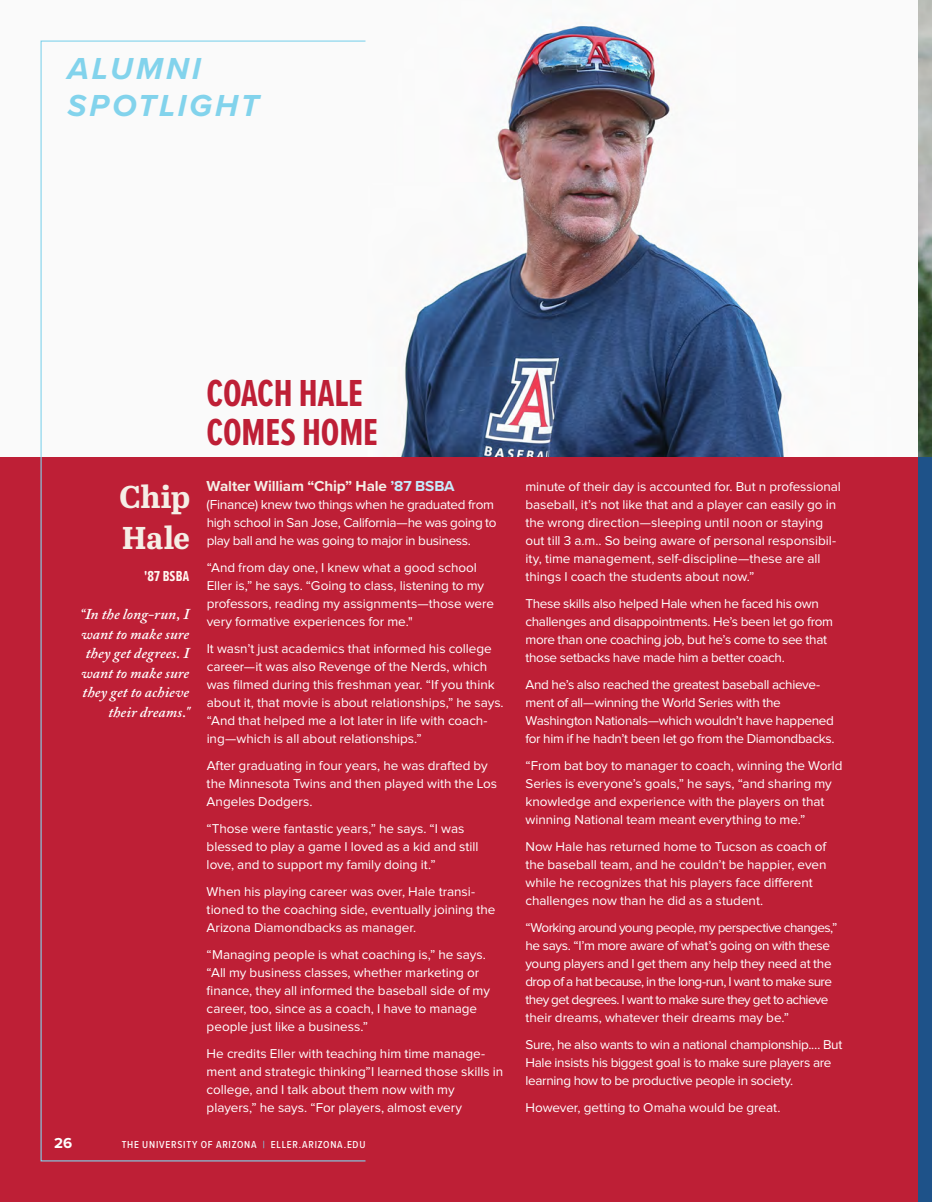
<style>
.page{position:relative;width:932px;height:1202px;background:#fff}
.page>*{position:absolute;margin:0;border:0;box-sizing:border-box;transform-origin:0 0}
.t1{font:700 39px/39px "Proxima Nova Ex Cn";letter-spacing:-.005em;color:#be1f36}
.t2{font:italic 700 31.5px/37.5px "Proxima Nova";letter-spacing:.095em;color:#82d3ec}
.t3{font:700 31.5px/41.2px "Abril Text";letter-spacing:-.005em;color:#f5eee6}
.t4{font:italic 600 15px/19.5px "Adobe Caslon Pro";letter-spacing:.005em;color:#fff;text-align:right}
.t5{font:700 15px "Proxima Nova";letter-spacing:-.015em;color:#f5eee6}
.t6{font:700 15px "Proxima Nova Ex Cn";letter-spacing:.015em;color:#fff6ef}
.t7{font:700 15px "Proxima Nova";color:#fff}
.t8{font:13.2px/18px "Proxima Nova";letter-spacing:-.005em;color:#fff}
.t9{font:13.2px/18px "Proxima Nova";letter-spacing:-.025em;color:#fff}
.t10{font:13.2px/18px "Proxima Nova";letter-spacing:-.035em;color:#fff}
.t11{font:500 10.5px "Proxima Nova Cond";letter-spacing:.07em;color:#fff}
.s1{color:#c7eafb}
.s2{font-size:13.5px}
.s3{color:#82d3ec}
</style>
<div class="page">
<div style="left:0;top:0;width:918px;height:1202px;background:#be1f36"></div>
<div style="left:918px;top:0;width:14px;height:1202px;background:#1e5289"></div>
<img style="left:0;top:0;width:932px;height:456px">
<h2 class="t2" style="left:68px;top:49px;width:193px">ALUMNI<br>SPOTLIGHT</h2>
<h2 class="t3" style="left:119px;top:474px;width:73px">Chip<br>Hale</h2>
<p class="t6" style="left:144px;top:565px;width:46px">'87 BSBA</p>
<p class="t4" style="left:80px;top:604px;width:111px">“In the long-run, I want to make sure they get degrees. I want to make sure they get to achieve their dreams."</p>
<h1 class="t1" style="left:207px;top:373px;width:173px">COACH HALE<br>COMES HOME</h1>
<p class="t5" style="left:207px;top:474px;width:249px">Walter William “Chip” Hale <span class="s1">’87 BSBA</span></p>
<p class="t9" style="left:207px;top:496px;width:291px"><span class="s2">(Finance) knew</span> two things when he graduated from high school in San Jose, California—he was going to play ball and he was going to major in business.</p>
<p class="t8" style="left:207px;top:559px;width:289px">“And from day one, I knew what a good school Eller is,” he says. “Going to class, listening to my professors, reading my assignments—those were very formative experiences for me."</p>
<p class="t8" style="left:207px;top:640px;width:298px">It wasn’t just academics that informed his college career—it was also Revenge of the Nerds, which was filmed during this freshman year. “If you think about it, that movie is about relationships,” he says. “And that helped me a lot later in life with coach&shy;ing—which is all about relationships.”</p>
<p class="t8" style="left:207px;top:757px;width:292px">After graduating in four years, he was drafted by the Minnesota Twins and then played with the Los<br>Angeles Dodgers.</p>
<p class="t8" style="left:207px;top:820px;width:273px">“Those were fantastic years,” he says. “I was blessed to play a game I loved as a kid and still love, and to support my family doing it.”</p>
<p class="t8" style="left:207px;top:883px;width:290px">When his playing career was over, Hale transi&shy;tioned to the coaching side, eventually joining the<br>Arizona Diamondbacks as manager.</p>
<p class="t8" style="left:207px;top:946px;width:285px">“Managing people is what coaching is,” he says. “All my business classes, whether marketing or finance, they all informed the baseball side of my career, too, since as a coach, I have to manage people just like a business.”</p>
<p class="t8" style="left:207px;top:1045px;width:298px">He credits Eller with teaching him time manage&shy;ment and strategic thinking”I learned those skills in college, and I talk about them now with my players,” he says. “For players, almost every</p>
<p class="t7" style="left:54px;top:1131px;width:20px">26</p>
<p class="t11" style="left:122px;top:1136px;width:245px">THE UNIVERSITY OF ARIZONA <span class="s3">|</span> ELLER.ARIZONA.EDU</p>
<p class="t8" style="left:525px;top:478px;width:317px">minute of their day is accounted for. But n professional baseball, it’s not like that and a player can easily go in the wrong direction—sleeping until noon or staying out till 3 a.m.. So being aware of personal responsibil&shy;ity, time management, self-discipline—these are all things I coach the students about now.”</p>
<p class="t9" style="left:525px;top:595px;width:309px">These skills also helped Hale when he faced his own challenges and disappointments. He’s been let go from more than one coaching job, but he’s come to see that those setbacks have made him a better coach.</p>
<p class="t9" style="left:525px;top:676px;width:310px">And he’s also reached the greatest baseball achieve&shy;ment of all—winning the World Series with the Washington Nationals—which wouldn’t have happened for him if he hadn’t been let go from the Diamondbacks.</p>
<p class="t8" style="left:525px;top:757px;width:319px">“From bat boy to manager to coach, winning the World Series is everyone’s goals,” he says, “and sharing my knowledge and experience with the players on that winning National team meant everything to me.”</p>
<p class="t8" style="left:525px;top:838px;width:302px">Now Hale has returned home to Tucson as coach of the baseball team, and he couldn’t be happier, even while he recognizes that his players face different challenges now than he did as a student.</p>
<p class="t10" style="left:525px;top:919px;width:313px">“Working around young people, my perspective changes,” he says. “I’m more aware of what’s going on with these young players and I get them any help they need at the drop of a hat because, in the long-run, I want to make sure they get degrees. I want to make sure they get to achieve their dreams, whatever their dreams may be.”</p>
<p class="t9" style="left:525px;top:1036px;width:318px">Sure, he also wants to win a national championship.… But<br>Hale insists his biggest goal is to make sure players are learning how to be productive people in society.</p>
<p class="t8" style="left:525px;top:1099px;width:256px">However, getting to Omaha would be great.</p>
</div>
